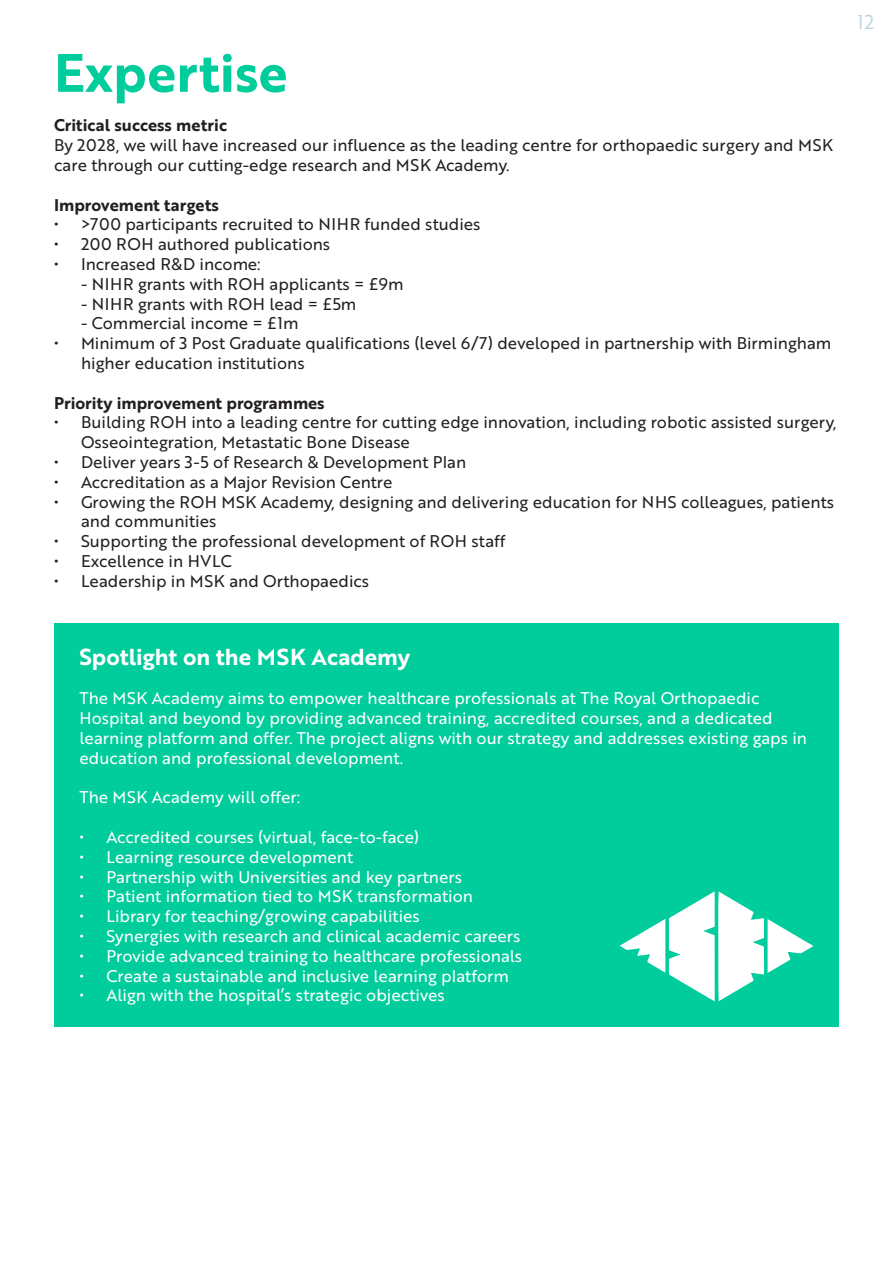
<style>
.page{position:relative;width:893px;height:1263px;background:#fff}
.page>*{position:absolute;margin:0;border:0;box-sizing:border-box;transform-origin:0 0}
.t1{font:52.5px "Brother 1816 Bold";color:#00cc9c}
.t2{font:22.5px "Brother 1816 Bold";color:#fff}
.t3{font:19.5px "Brother 1816 Book";color:#bcd3df}
.t4{font:16.5px/19.8px "Brother 1816 Regular";color:#231f20}
.t5{font:16.5px/19.8px "Brother 1816 Regular";color:#fff}
.t6{font:16.5px "Brother 1816 Bold";color:#231f20}
</style>
<div class="page">
<div style="left:54px;top:623px;width:785px;height:404px;background:#00cc9c"></div>
<svg style="left:620px;top:891px;width:193px;height:110px"></svg>
<p class="t1" style="left:54px;top:33px;width:235px">Expertise</p>
<p class="t6" style="left:54px;top:113px;width:175px">Critical success metric</p>
<p class="t4" style="left:54px;top:135px;width:781px">By 2028, we will have increased our influence as the leading centre for orthopaedic surgery and MSK care through our cutting-edge research and MSK Academy.</p>
<p class="t6" style="left:54px;top:192px;width:167px">Improvement targets</p>
<p class="t4" style="left:54px;top:214px;width:428px">• &gt;700 participants recruited to NIHR funded studies</p>
<p class="t4" style="left:54px;top:234px;width:278px">• 200 ROH authored publications</p>
<p class="t4" style="left:54px;top:254px;width:208px">• Increased R&amp;D income:</p>
<p class="t4" style="left:81px;top:273px;width:324px">- NIHR grants with ROH applicants = £9m</p>
<p class="t4" style="left:81px;top:293px;width:277px">- NIHR grants with ROH lead = £5m</p>
<p class="t4" style="left:81px;top:313px;width:219px">- Commercial income = £1m</p>
<p class="t4" style="left:81px;top:333px;width:752px;text-indent:-27px">• Minimum of 3 Post Graduate qualifications (level 6/7) developed in partnership with Birmingham higher education institutions</p>
<p class="t6" style="left:54px;top:390px;width:272px">Priority improvement programmes</p>
<p class="t4" style="left:81px;top:412px;width:757px;text-indent:-27px">• Building ROH into a leading centre for cutting edge innovation, including robotic assisted surgery,<br>Osseointegration, Metastatic Bone Disease</p>
<p class="t4" style="left:54px;top:452px;width:414px">• Deliver years 3-5 of Research &amp; Development Plan</p>
<p class="t4" style="left:54px;top:471px;width:340px">• Accreditation as a Major Revision Centre</p>
<p class="t4" style="left:81px;top:491px;width:754px;text-indent:-27px">• Growing the ROH MSK Academy, designing and delivering education for NHS colleagues, patients and communities</p>
<p class="t4" style="left:54px;top:531px;width:453px">• Supporting the professional development of ROH staff</p>
<p class="t4" style="left:54px;top:551px;width:179px">• Excellence in HVLC</p>
<p class="t4" style="left:54px;top:570px;width:317px">• Leadership in MSK and Orthopaedics</p>
<p class="t3" style="left:857px;top:7px;width:19px">12</p>
<p class="t2" style="left:80px;top:639px;width:332px">Spotlight on the MSK Academy</p>
<p class="t5" style="left:80px;top:688px;width:729px">The MSK Academy aims to empower healthcare professionals at The Royal Orthopaedic Hospital and beyond by providing advanced training, accredited courses, and a dedicated learning platform and offer. The project aligns with our strategy and addresses existing gaps in education and professional development.</p>
<p class="t5" style="left:80px;top:787px;width:222px">The MSK Academy will offer:</p>
<p class="t5" style="left:80px;top:826px;width:341px">• Accredited courses (virtual, face-to-face)</p>
<p class="t5" style="left:80px;top:846px;width:275px">• Learning resource development</p>
<p class="t5" style="left:80px;top:866px;width:384px">• Partnership with Universities and key partners</p>
<p class="t5" style="left:80px;top:886px;width:395px">• Patient information tied to MSK transformation</p>
<p class="t5" style="left:80px;top:906px;width:342px">• Library for teaching/growing capabilities</p>
<p class="t5" style="left:80px;top:925px;width:442px">• Synergies with research and clinical academic careers</p>
<p class="t5" style="left:80px;top:945px;width:444px">• Provide advanced training to healthcare professionals</p>
<p class="t5" style="left:80px;top:965px;width:431px">• Create a sustainable and inclusive learning platform</p>
<p class="t5" style="left:80px;top:985px;width:367px">• Align with the hospital’s strategic objectives</p>
</div>
